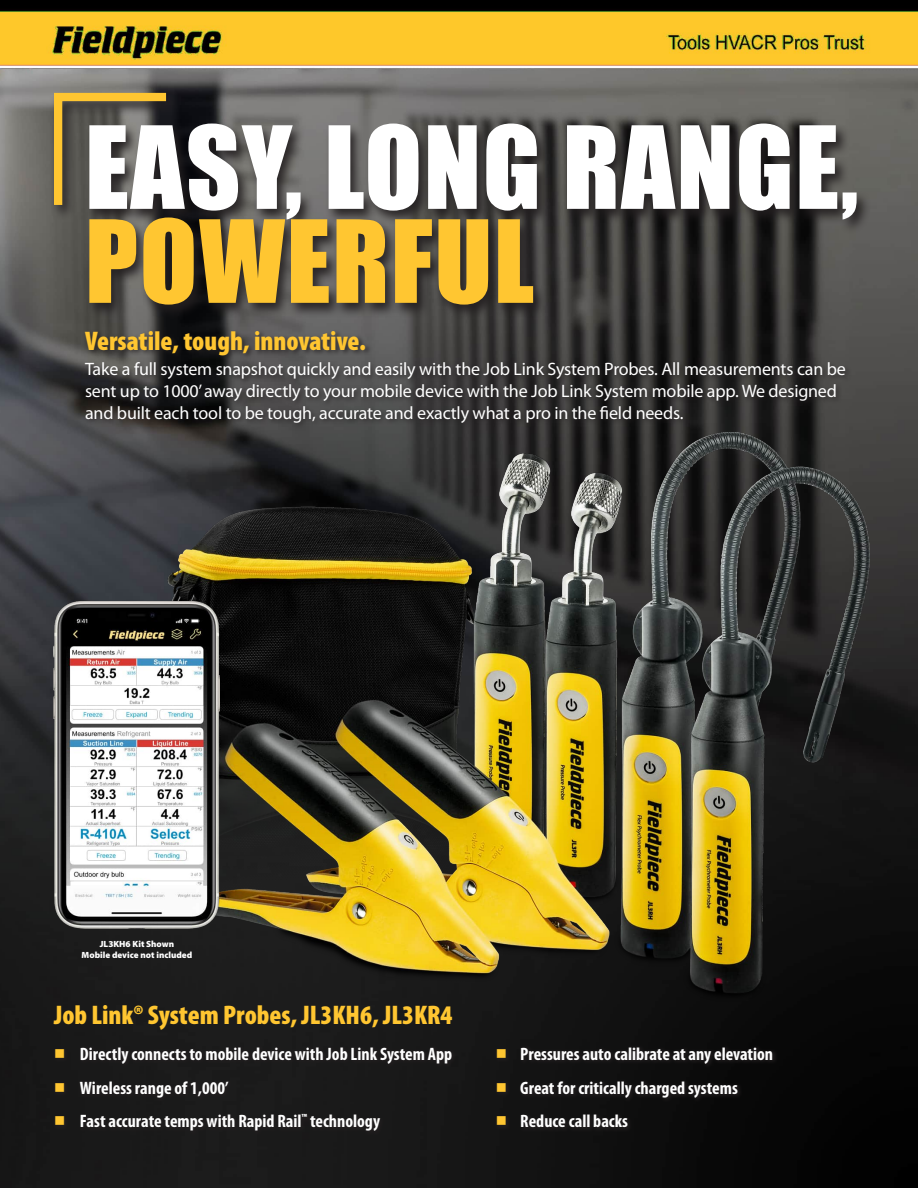
<style>
.page{position:relative;width:918px;height:1188px;background:#fff}
.page>*{position:absolute;margin:0;border:0;box-sizing:border-box;transform-origin:0 0}
.t1{font:105.75px/94.1px "Impact";letter-spacing:.015em;color:#fff}
.t2{font:900 condensed 27px "Myriad Pro";color:#ffc631}
.t3{font:18px/21.6px "Myriad Pro";letter-spacing:-.01em;color:#fff}
.t4{font:700 condensed 18px "Myriad Pro";color:#fff}
.t5{font:15px "Wingdings";color:#ffc631}
.t6{font:900 9px "Myriad Pro";color:#fff}
.s1{color:#ffc631}
</style>
<div class="page">
<img style="left:0;top:0;width:918px;height:1188px">
<div style="left:50px;top:90px;width:821px;height:230px;background:#231f20;opacity:.9"></div>
<svg style="left:50px;top:89px;width:124px;height:124px;background:#5b5340"></svg>
<div style="left:52px;top:1044px;width:727px;height:93px;background:#231f20;opacity:.75"></div>
<img style="left:125px;top:432px;width:744px;height:574px">
<div style="left:83px;top:329px;width:289px;height:33px;background:#231f20;opacity:.75"></div>
<div style="left:83px;top:361px;width:770px;height:68px;background:#231f20;opacity:.75"></div>
<img style="left:54px;top:602px;width:166px;height:327px">
<p class="t1" style="left:85px;top:118px;width:775px">EASY, LONG RANGE,<br><span class="s1">POWERFUL</span></p>
<p class="t2" style="left:85px;top:326px;width:282px">Versatile, tough, innovative.</p>
<p class="t3" style="left:85px;top:359px;width:762px">Take a full system snapshot quickly and easily with the Job Link System Probes. All measurements can be sent up to 1000’ away directly to your mobile device with the Job Link System mobile app. We designed and built each tool to be tough, accurate and exactly what a pro in the field needs.</p>
<p class="t6" style="left:100px;top:939px;width:76px">JL3KH6 Kit Shown</p>
<p class="t6" style="left:82px;top:950px;width:112px">Mobile device not included</p>
<p class="t2" style="left:54px;top:1000px;width:400px">Job Link® System Probes, JL3KH6, JL3KR4</p>
<p class="t5" style="left:54px;top:1045px;width:13px">■</p>
<p class="t4" style="left:80px;top:1044px;width:374px">Directly connects to mobile device with Job Link System App</p>
<p class="t5" style="left:496px;top:1045px;width:13px">■</p>
<p class="t4" style="left:520px;top:1044px;width:254px">Pressures auto calibrate at any elevation</p>
<p class="t5" style="left:54px;top:1079px;width:13px">■</p>
<p class="t4" style="left:80px;top:1078px;width:150px">Wireless range of 1,000’</p>
<p class="t5" style="left:496px;top:1079px;width:13px">■</p>
<p class="t4" style="left:520px;top:1078px;width:219px">Great for critically charged systems</p>
<p class="t5" style="left:54px;top:1113px;width:13px">■</p>
<p class="t4" style="left:80px;top:1111px;width:302px">Fast accurate temps with Rapid Rail<sup>™</sup> technology</p>
<p class="t5" style="left:496px;top:1113px;width:13px">■</p>
<p class="t4" style="left:520px;top:1111px;width:109px">Reduce call backs</p>
</div>
